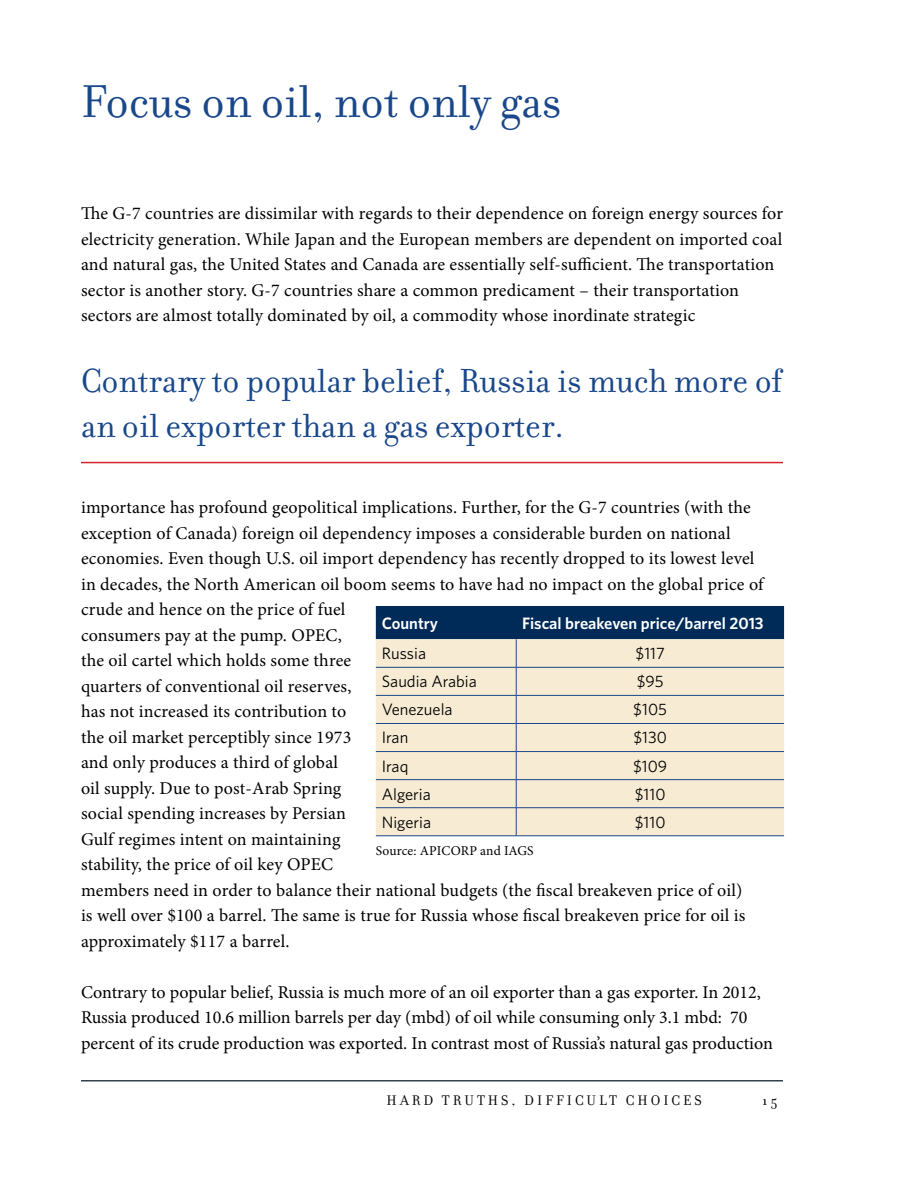
<style>
.page{position:relative;width:918px;height:1188px;background:#fff}
.page>*{position:absolute;margin:0;border:0;box-sizing:border-box;transform-origin:0 0}
.t1{font:49.5px "Filosofia";color:#19478a}
.t2{font:36px/45px "Filosofia";color:#19478a}
.t3{font:18px/25.5px "Minion Pro";letter-spacing:.005em;color:#000}
.t4{font:16.5px "Whitney";color:#000}
.t5{font:600 16.5px "Whitney";color:#fff}
.t6{font:15px "Filosofia";letter-spacing:.28em;color:#000}
.t7{font:13.5px "Minion Pro";letter-spacing:.005em;color:#000}
</style>
<div class="page">
<hr style="left:81px;top:1080px;width:702px;height:2px;background:#32434c">
<svg style="left:376px;top:606px;width:408px;height:230px;background:#cccbbf"></svg>
<hr style="left:376px;top:836px;width:140px;height:1px;background:#19478a">
<hr style="left:516px;top:836px;width:268px;height:1px;background:#19478a">
<hr style="left:81px;top:462px;width:702px;height:1px;background:#d2232a">
<h1 class="t1" style="left:81px;top:74px;width:482px">Focus on oil, not only gas</h1>
<p class="t3" style="left:81px;top:201px;width:704px">The G-7 countries are dissimilar with regards to their dependence on foreign energy sources for electricity generation. While Japan and the European members are dependent on imported coal and natural gas, the United States and Canada are essentially self-sufficient. The transportation sector is another story. G-7 countries share a common predicament – their transportation sectors are almost totally dominated by oil, a commodity whose inordinate strategic</p>
<h2 class="t2" style="left:81px;top:358px;width:703px">Contrary to popular belief, Russia is much more of an oil exporter than a gas exporter.</h2>
<p class="t3" style="left:81px;top:495px;width:684px">importance has profound geopolitical implications. Further, for the G-7 countries (with the exception of Canada) foreign oil dependency imposes a considerable burden on national economies. Even though U.S. oil import dependency has recently dropped to its lowest level in decades, the North American oil boom seems to have had no impact on the global price of crude and hence on the price of fuel<br>consumers pay at the pump. OPEC,<br>the oil cartel which holds some three<br>quarters of conventional oil reserves,<br>has not increased its contribution to<br>the oil market perceptibly since 1973<br>and only produces a third of global<br>oil supply. Due to post-Arab Spring<br>social spending increases by Persian<br>Gulf regimes intent on maintaining<br>stability, the price of oil key OPEC<br>members need in order to balance their national budgets (the fiscal breakeven price of oil)<br>is well over $100 a barrel. The same is true for Russia whose fiscal breakeven price for oil is approximately $117 a barrel.</p>
<p class="t3" style="left:81px;top:979px;width:693px">Contrary to popular belief, Russia is much more of an oil exporter than a gas exporter. In 2012,<br>Russia produced 10.6 million barrels per day (mbd) of oil while consuming only 3.1 mbd: 70 percent of its crude production was exported. In contrast most of Russia’s natural gas production</p>
<p class="t5" style="left:382px;top:613px;width:58px">Country</p>
<p class="t5" style="left:522px;top:613px;width:243px">Fiscal breakeven price/barrel 2013</p>
<p class="t4" style="left:382px;top:642px;width:46px">Russia</p>
<p class="t4" style="left:635px;top:642px;width:31px">$117</p>
<p class="t4" style="left:382px;top:671px;width:97px">Saudia Arabia</p>
<p class="t4" style="left:637px;top:671px;width:28px">$95</p>
<p class="t4" style="left:382px;top:699px;width:72px">Venezuela</p>
<p class="t4" style="left:633px;top:699px;width:35px">$105</p>
<p class="t4" style="left:382px;top:727px;width:28px">Iran</p>
<p class="t4" style="left:633px;top:727px;width:35px">$130</p>
<p class="t4" style="left:382px;top:755px;width:28px">Iraq</p>
<p class="t4" style="left:633px;top:755px;width:36px">$109</p>
<p class="t4" style="left:382px;top:783px;width:51px">Algeria</p>
<p class="t4" style="left:635px;top:783px;width:32px">$110</p>
<p class="t4" style="left:382px;top:811px;width:51px">Nigeria</p>
<p class="t4" style="left:635px;top:811px;width:32px">$110</p>
<p class="t7" style="left:376px;top:842px;width:159px">Source: APICORP and IAGS</p>
<p class="t6" style="left:387px;top:1092px;width:102px">Har d Truths</p>
<p class="t6" style="left:512px;top:1092px;width:163px">, Diffic ult Choices</p>
<p class="t6" style="left:762px;top:1092px;width:17px">15</p>
</div>
